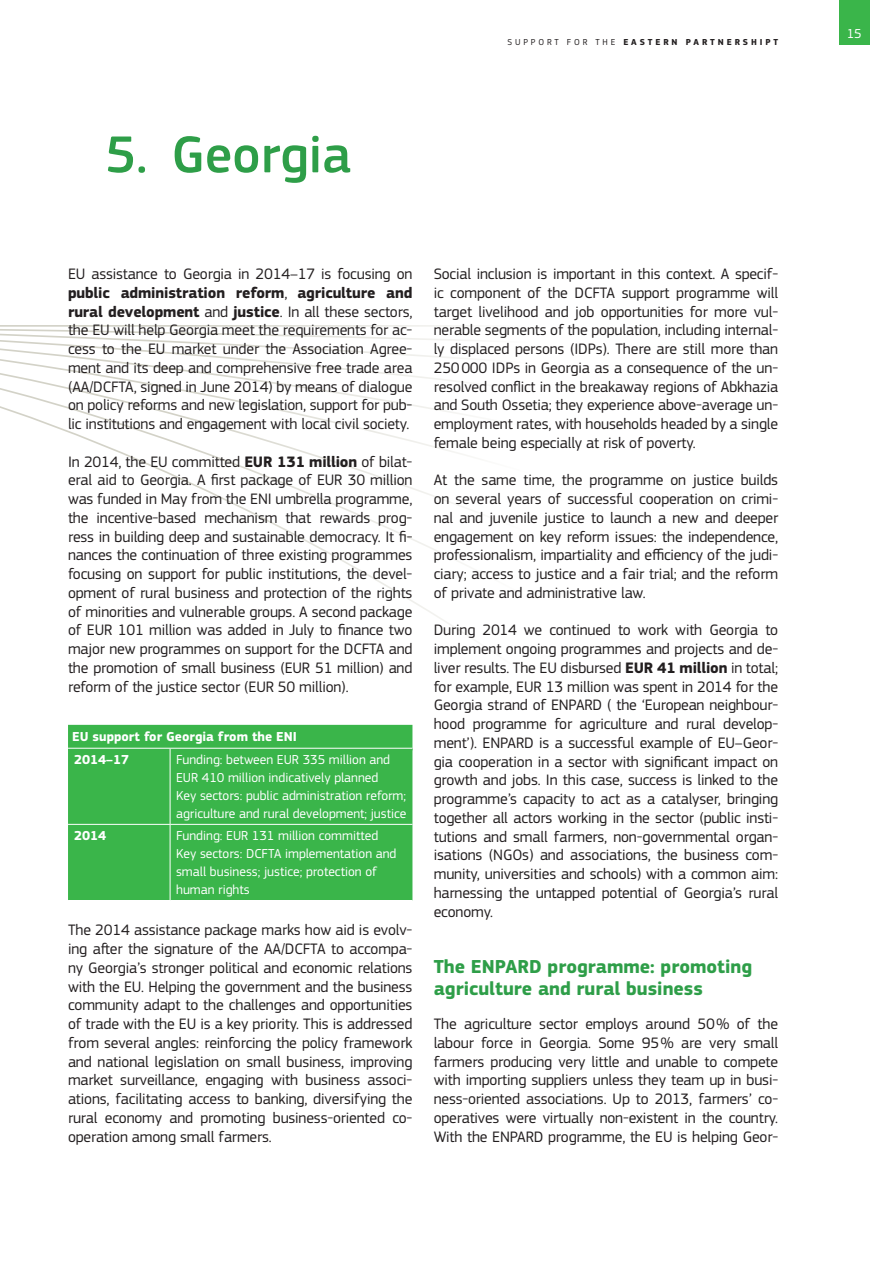
<style>
.page{position:relative;width:893px;height:1263px;background:#fff}
.page>*{position:absolute;margin:0;border:0;box-sizing:border-box;transform-origin:0 0}
.Title_H1{font:500 54px "EC Square Sans Pro";color:#2e9e48}
.Title_H2{font:700 19.5px/22.5px "EC Square Sans Pro";color:#2e9e48}
.text_body{font:15.75px/18.8px "EC Square Sans Pro";letter-spacing:-.01em;color:#231f20;text-align:justify}
.Table_text_small{font:13.5px/18px "EC Square Sans Pro";color:#fff}
.Title_green_box{font:700 13.5px "EC Square Sans Pro";color:#fff}
.Table_text_small-2{font:700 13.5px "EC Square Sans Pro";color:#fff}
.t1{font:700 9px "EC Square Sans Pro";letter-spacing:.32em;color:#231f20}
.s1{font-weight:400}
.s2{font-weight:700}
</style>
<div class="page">
<svg style="left:0;top:325px;width:468px;height:434px"></svg>
<div style="left:68px;top:725px;width:344px;height:25px;background:#3ab54a"></div>
<div style="left:68px;top:749px;width:344px;height:151px;background:#3ab54a"></div>
<hr style="left:68px;top:748px;width:102px;height:1px;background:#fff">
<hr style="left:170px;top:748px;width:242px;height:1px;background:#fff">
<hr style="left:170px;top:749px;width:1px;height:75px;background:#fff">
<hr style="left:68px;top:824px;width:102px;height:1px;background:#fff">
<hr style="left:170px;top:824px;width:242px;height:1px;background:#fff">
<hr style="left:170px;top:825px;width:1px;height:75px;background:#fff">
<div style="left:839px;top:0;width:30px;height:45px;background:#3ab54a"></div>
<p class="t1" style="left:507px;top:36px;width:272px"><span class="s1">SUPPORT FOR THE</span> EASTERN PARTNERSHIPT</p>
<p class="Title_H1" style="left:105px;top:123px;width:247px">5. Georgia</p>
<p class="text_body" style="left:68px;top:265px;width:346px">EU assistance to Georgia in 2014–17 is focusing on <span class="s2">public administration reform</span>, <span class="s2">agriculture and rural development</span> and <span class="s2">justice</span>. In all these sectors, the EU will help Georgia meet the requirements for ac&shy;cess to the EU market under the Association Agree&shy;ment and its deep and comprehensive free trade area (AA/DCFTA, signed in June 2014) by means of dialogue on policy reforms and new legislation, support for pub&shy;lic institutions and engagement with local civil society.</p>
<p class="text_body" style="left:68px;top:452px;width:346px">In 2014, the EU committed <span class="s2">EUR 131 million</span> of bilat&shy;eral aid to Georgia. A first package of EUR 30 million was funded in May from the ENI umbrella programme, the incentive‑based mechanism that rewards prog&shy;ress in building deep and sustainable democracy. It fi&shy;nances the continuation of three existing programmes focusing on support for public institutions, the devel&shy;opment of rural business and protection of the rights of minorities and vulnerable groups. A second package of EUR 101 million was added in July to finance two major new programmes on support for the DCFTA and the promotion of small business (EUR 51 million) and reform of the justice sector (EUR 50 million).</p>
<p class="Title_green_box" style="left:72px;top:728px;width:226px">EU support for Georgia from the ENI</p>
<p class="Table_text_small-2" style="left:74px;top:752px;width:57px">2014–17</p>
<p class="Table_text_small" style="left:176px;top:751px;width:216px">Funding: between EUR 335 million and<br>EUR 410 million indicatively planned</p>
<p class="Table_text_small" style="left:176px;top:787px;width:232px">Key sectors: public administration reform; agriculture and rural development; justice</p>
<p class="Table_text_small-2" style="left:74px;top:828px;width:34px">2014</p>
<p class="Table_text_small" style="left:176px;top:827px;width:204px">Funding: EUR 131 million committed</p>
<p class="Table_text_small" style="left:176px;top:845px;width:222px">Key sectors: DCFTA implementation and small business; justice; protection of human rights</p>
<p class="text_body" style="left:68px;top:921px;width:346px">The 2014 assistance package marks how aid is evolv&shy;ing after the signature of the AA/DCFTA to accompa&shy;ny Georgia’s stronger political and economic relations with the EU. Helping the government and the business community adapt to the challenges and opportunities of trade with the EU is a key priority. This is addressed from several angles: reinforcing the policy framework and national legislation on small business, improving market surveillance, engaging with business associ&shy;ations, facilitating access to banking, diversifying the rural economy and promoting business‑oriented co&shy;operation among small farmers.</p>
<p class="text_body" style="left:434px;top:265px;width:346px">Social inclusion is important in this context. A specif&shy;ic component of the DCFTA support programme will target livelihood and job opportunities for more vul&shy;nerable segments of the population, including internal&shy;ly displaced persons (IDPs). There are still more than 250000 IDPs in Georgia as a consequence of the un&shy;resolved conflict in the breakaway regions of Abkhazia and South Ossetia; they experience above‑average un&shy;employment rates, with households headed by a single female being especially at risk of poverty.</p>
<p class="text_body" style="left:434px;top:471px;width:346px">At the same time, the programme on justice builds on several years of successful cooperation on crimi&shy;nal and juvenile justice to launch a new and deeper engagement on key reform issues: the independence, professionalism, impartiality and efficiency of the judi&shy;ciary; access to justice and a fair trial; and the reform of private and administrative law.</p>
<p class="text_body" style="left:434px;top:621px;width:346px">During 2014 we continued to work with Georgia to implement ongoing programmes and projects and de&shy;liver results. The EU disbursed <span class="s2">EUR 41 million</span> in total; for example, EUR 13 million was spent in 2014 for the Georgia strand of ENPARD ( the ‘European neighbour&shy;hood programme for agriculture and rural develop&shy;ment’). ENPARD is a successful example of EU–Geor&shy;gia cooperation in a sector with significant impact on growth and jobs. In this case, success is linked to the programme’s capacity to act as a catalyser, bringing together all actors working in the sector (public insti&shy;tutions and small farmers, non‑governmental organ&shy;isations (NGOs) and associations, the business com&shy;munity, universities and schools) with a common aim: harnessing the untapped potential of Georgia’s rural economy.</p>
<p class="Title_H2" style="left:434px;top:956px;width:320px">The ENPARD programme: promoting agriculture and rural business</p>
<p class="text_body" style="left:434px;top:1015px;width:346px">The agriculture sector employs around 50% of the labour force in Georgia. Some 95% are very small farmers producing very little and unable to compete with importing suppliers unless they team up in busi&shy;ness‑oriented associations. Up to 2013, farmers’ co&shy;operatives were virtually non‑existent in the country.<br>With the ENPARD programme, the EU is helping Geor-</p>
<p class="Table_text_small" style="left:847px;top:25px;width:17px">15</p>
</div>
